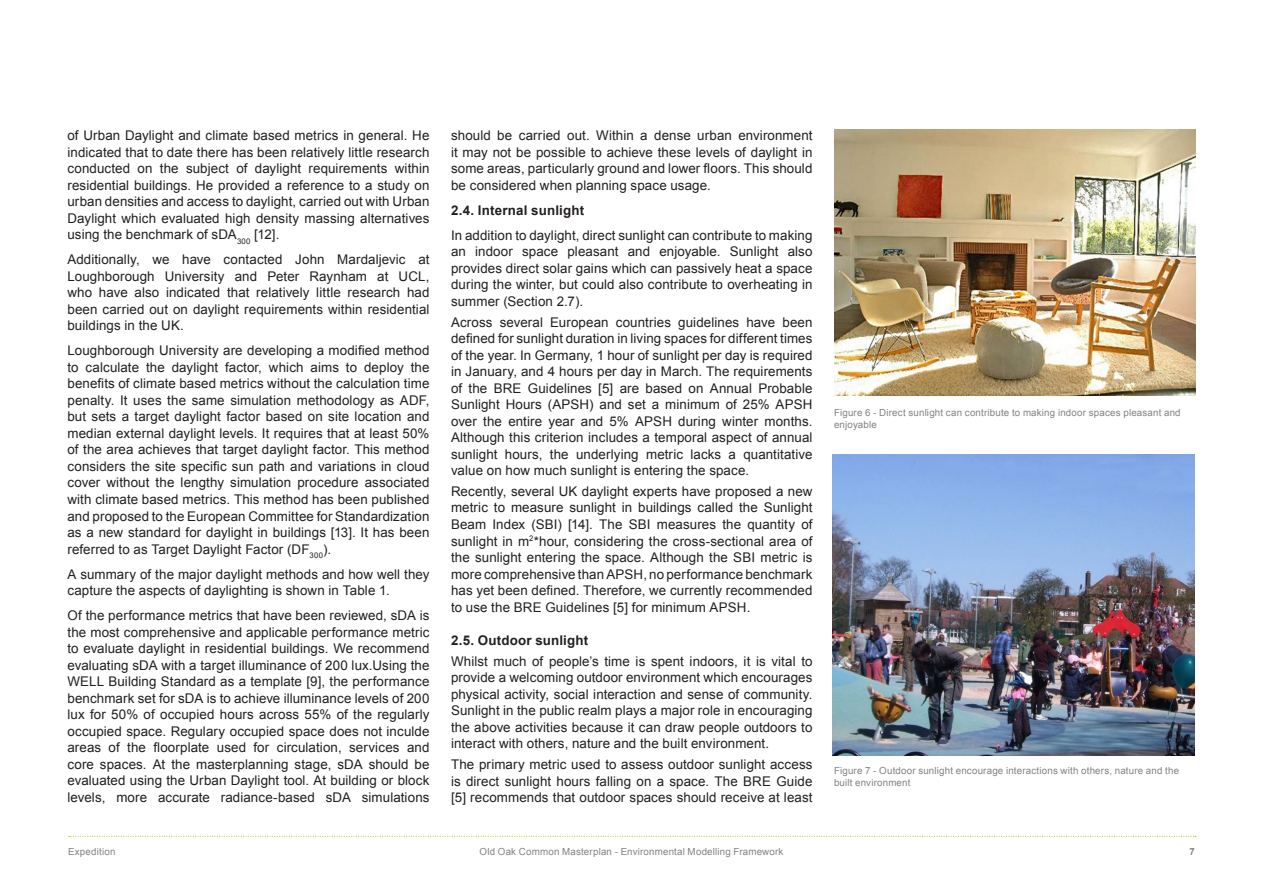
<style>
.page{position:relative;width:1263px;height:893px;background:#fff}
.page>*{position:absolute;margin:0;border:0;box-sizing:border-box;transform-origin:0 0}
.Body_Text{font:13.35px/16.5px "Arial";letter-spacing:.005em;color:#231f20;text-align:justify}
.Sub-headings__Bold_B{font:13.35px/16.5px "Arial";letter-spacing:.005em;color:#231f20;text-align:justify}
.Body_Text-2{font:700 13.35px "Arial";letter-spacing:.01em;color:#231f20}
.Sub-headings__Bold_B-2{font:700 13.35px "Arial";letter-spacing:.015em;color:#231f20}
.Image_Captions{font:9.75px/12px "Arial";letter-spacing:.02em;color:#808285}
.t1{font:700 9.75px "Arial";color:#808285}
</style>
<div class="page">
<svg style="left:69px;top:836px;width:1127px;height:1px"></svg>
<img style="left:834px;top:130px;width:361px;height:265px">
<img style="left:833px;top:454px;width:362px;height:302px">
<p class="Body_Text" style="left:67px;top:128px;width:364px">of Urban Daylight and climate based metrics in general. He indicated that to date there has been relatively little research conducted on the subject of daylight requirements within residential buildings. He provided a reference to a study on urban densities and access to daylight, carried out with Urban Daylight which evaluated high density massing alternatives using the benchmark of sDA<sub>300</sub> [12].</p>
<p class="Body_Text" style="left:67px;top:252px;width:363px">Additionally, we have contacted John Mardaljevic at Loughborough University and Peter Raynham at UCL, who have also indicated that relatively little research had been carried out on daylight requirements within residential buildings in the UK.</p>
<p class="Body_Text" style="left:67px;top:343px;width:363px">Loughborough University are developing a modified method to calculate the daylight factor, which aims to deploy the benefits of climate based metrics without the calculation time penalty. It uses the same simulation methodology as ADF, but sets a target daylight factor based on site location and median external daylight levels. It requires that at least 50% of the area achieves that target daylight factor. This method considers the site specific sun path and variations in cloud cover without the lengthy simulation procedure associated with climate based metrics. This method has been published and proposed to the European Committee for Standardization as a new standard for daylight in buildings [13]. It has been referred to as Target Daylight Factor (DF<sub>300</sub>).</p>
<p class="Body_Text" style="left:67px;top:566px;width:364px">A summary of the major daylight methods and how well they capture the aspects of daylighting is shown in Table 1.</p>
<p class="Body_Text" style="left:67px;top:607px;width:364px">Of the performance metrics that have been reviewed, sDA is the most comprehensive and applicable performance metric to evaluate daylight in residential buildings. We recommend evaluating sDA with a target illuminance of 200 lux.Using the WELL Building Standard as a template [9], the performance benchmark set for sDA is to achieve illuminance levels of 200 lux for 50% of occupied hours across 55% of the regularly occupied space. Regulary occupied space does not inculde areas of the floorplate used for circulation, services and core spaces. At the masterplanning stage, sDA should be evaluated using the Urban Daylight tool. At building or block levels, more accurate radiance-based sDA simulations</p>
<p class="Body_Text" style="left:451px;top:128px;width:363px">should be carried out. Within a dense urban environment it may not be possible to achieve these levels of daylight in some areas, particularly ground and lower floors. This should be considered when planning space usage.</p>
<p class="Body_Text-2" style="left:451px;top:201px;width:135px">2.4. Internal sunlight</p>
<p class="Sub-headings__Bold_B" style="left:451px;top:227px;width:363px">In addition to daylight, direct sunlight can contribute to making an indoor space pleasant and enjoyable. Sunlight also provides direct solar gains which can passively heat a space during the winter, but could also contribute to overheating in summer (Section 2.7).</p>
<p class="Sub-headings__Bold_B" style="left:451px;top:314px;width:363px">Across several European countries guidelines have been defined for sunlight duration in living spaces for different times of the year. In Germany, 1 hour of sunlight per day is required in January, and 4 hours per day in March. The requirements of the BRE Guidelines [5] are based on Annual Probable Sunlight Hours (APSH) and set a minimum of 25% APSH over the entire year and 5% APSH during winter months.<br>Although this criterion includes a temporal aspect of annual sunlight hours, the underlying metric lacks a quantitative value on how much sunlight is entering the space.</p>
<p class="Sub-headings__Bold_B" style="left:451px;top:483px;width:363px">Recently, several UK daylight experts have proposed a new metric to measure sunlight in buildings called the Sunlight Beam Index (SBI) [14]. The SBI measures the quantity of sunlight in m<sup>2</sup>*hour, considering the cross-sectional area of the sunlight entering the space. Although the SBI metric is more comprehensive thanAPSH, no performance benchmark has yet been defined. Therefore, we currently recommended to use the BRE Guidelines [5] for minimum APSH.</p>
<p class="Sub-headings__Bold_B-2" style="left:451px;top:631px;width:139px">2.5. Outdoor sunlight</p>
<p class="Sub-headings__Bold_B" style="left:451px;top:653px;width:363px">Whilst much of people’s time is spent indoors, it is vital to provide a welcoming outdoor environment which encourages physical activity, social interaction and sense of community.<br>Sunlight in the public realm plays a major role in encouraging the above activities because it can draw people outdoors to interact with others, nature and the built environment.</p>
<p class="Sub-headings__Bold_B" style="left:451px;top:756px;width:363px">The primary metric used to assess outdoor sunlight access is direct sunlight hours falling on a space. The BRE Guide [5] recommends that outdoor spaces should receive at least</p>
<p class="Image_Captions" style="left:834px;top:406px;width:348px">Figure 6 - Direct sunlight can contribute to making indoor spaces pleasant and enjoyable</p>
<p class="Image_Captions" style="left:834px;top:765px;width:347px">Figure 7 - Outdoor sunlight encourage interactions with others, nature and the built environment</p>
<p class="Image_Captions" style="left:68px;top:845px;width:49px">Expedition</p>
<p class="Image_Captions" style="left:479px;top:845px;width:305px">Old Oak Common Masterplan - Environmental Modelling Framework</p>
<p class="t1" style="left:1189px;top:845px;width:7px">7</p>
</div>
